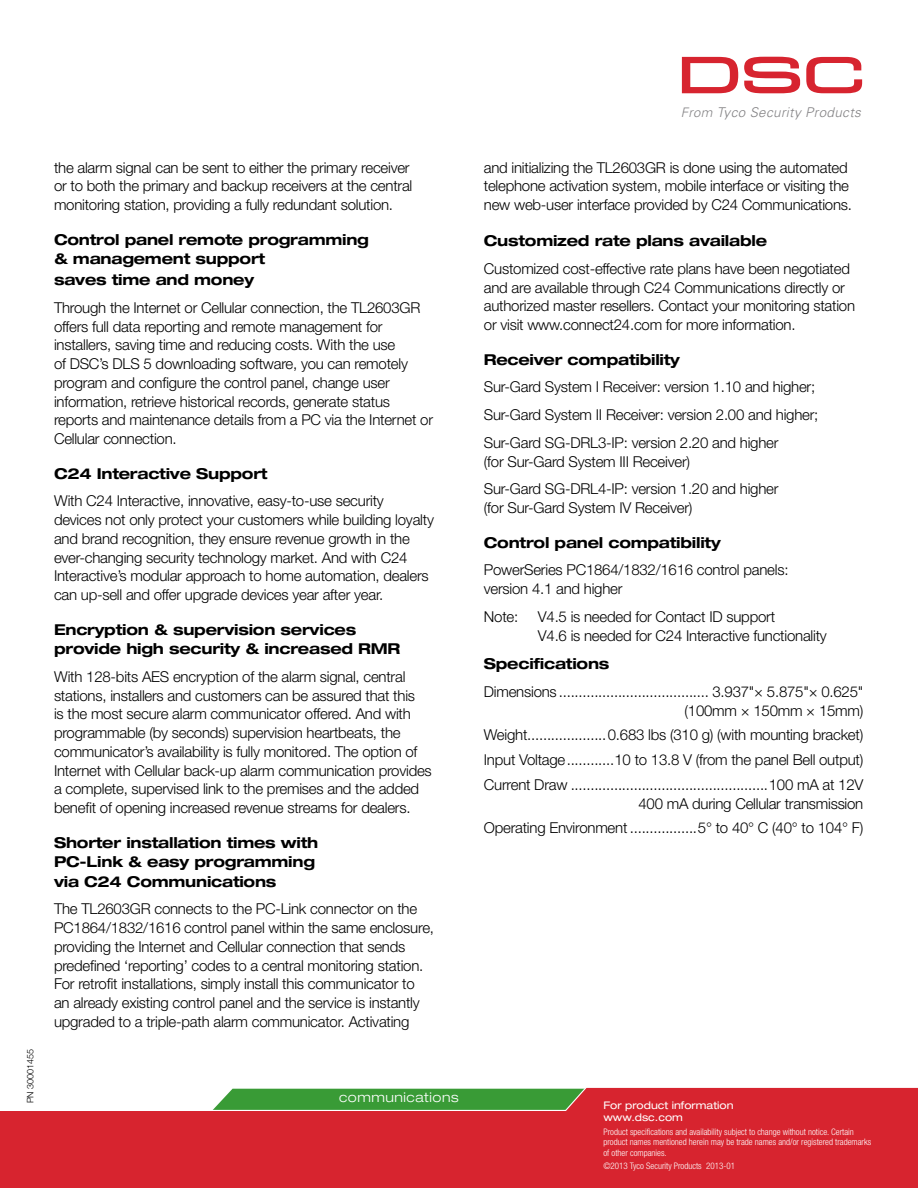
<style>
.page{position:relative;width:918px;height:1188px;background:#fff}
.page>*{position:absolute;margin:0;border:0;box-sizing:border-box;transform-origin:0 0}
.t1{font:300 15px/18.8px "Helvetica Neue LT Pro";letter-spacing:-.015em;color:#000}
.t2{font:700 expanded 15px/19.5px "Helvetica Neue LT Std";letter-spacing:-.015em;color:#000}
.t3{font:italic 300 13.5px "Univers";letter-spacing:.025em;color:#848385}
.t4{font:300 expanded 13.5px "Helvetica Neue LT Std";letter-spacing:.04em;color:#fff}
.t5{font:expanded 10.5px/12.6px "Helvetica Neue LT Std";color:#fff}
.t6{font:300 condensed 9px/10.8px "Helvetica Neue LT Pro";color:#fff}
.t7{font:300 9px "Helvetica Neue LT Pro";color:#000}
.s1{font-size:13.2px}
.s2{font-family:"Helvetica Neue LT Std"}
</style>
<div class="page">
<svg style="left:0;top:1087px;width:918px;height:101px;background:#cd3d3e"></svg>
<svg style="left:682px;top:57px;width:56px;height:36px"></svg>
<svg style="left:744px;top:57px;width:56px;height:36px"></svg>
<svg style="left:806px;top:57px;width:56px;height:36px"></svg>
<p class="t7" style="left:25px;top:1103px;width:56px;rotate:-90deg">PN 30001455</p>
<p class="t1" style="left:54px;top:158px;width:360px">the alarm signal can be sent to either the primary receiver or to both the primary and backup receivers at the central monitoring station, providing a fully redundant solution.</p>
<p class="t2" style="left:54px;top:229px;width:316px">Control panel remote programming &amp; management support</p>
<p class="t2" style="left:54px;top:270px;width:202px">saves time and money</p>
<p class="t1" style="left:54px;top:298px;width:381px">Through the Internet or Cellular connection, the TL2603GR offers full data reporting and remote management for installers, saving time and reducing costs. With the use<br>of DSC’s DLS 5 downloading software, you can remotely program and configure the control panel, change user information, retrieve historical records, generate status reports and maintenance details from a PC via the Internet or Cellular connection.</p>
<p class="t2" style="left:54px;top:463px;width:215px">C24 Interactive Support</p>
<p class="t1" style="left:54px;top:491px;width:381px">With C24 Interactive, innovative, easy-to-use security devices not only protect your customers while building loyalty and brand recognition, they ensure revenue growth in the ever-changing security technology market. And with C24<br>Interactive’s modular approach to home automation, dealers can up-sell and offer upgrade devices year after year.</p>
<p class="t2" style="left:54px;top:619px;width:348px">Encryption &amp; supervision services provide high security &amp; increased RMR</p>
<p class="t1" style="left:54px;top:667px;width:379px">With 128-bits AES encryption of the alarm signal, central stations, installers and customers can be assured that this<br>is the most secure alarm communicator offered. And with programmable (by seconds) supervision heartbeats, the communicator’s availability is fully monitored. The option of Internet with Cellular back-up alarm communication provides a complete, supervised link to the premises and the added benefit of opening increased revenue streams for dealers.</p>
<p class="t2" style="left:54px;top:832px;width:266px">Shorter installation times with<br>PC-Link &amp; easy programming via C24 Communications</p>
<p class="t1" style="left:54px;top:899px;width:382px">The TL2603GR connects to the PC-Link connector on the PC1864/1832/1616 control panel within the same enclosure, providing the Internet and Cellular connection that sends predefined ‘reporting’ codes to a central monitoring station.<br>For retrofit installations, simply install this communicator to an already existing control panel and the service is instantly upgraded to a triple-path alarm communicator. Activating</p>
<p class="t4" style="left:339px;top:1089px;width:121px">communications</p>
<p class="t3" style="left:681px;top:104px;width:182px"><span class="s1">From</span> Tyco Security Products</p>
<p class="t1" style="left:484px;top:158px;width:370px">and initializing the TL2603GR is done using the automated telephone activation system, mobile interface or visiting the new web-user interface provided by C24 Communications.</p>
<p class="t2" style="left:484px;top:231px;width:285px">Customized rate plans available</p>
<p class="t1" style="left:484px;top:259px;width:373px">Customized cost-effective rate plans have been negotiated and are available through C24 Communications directly or authorized master resellers. Contact your monitoring station or visit www.connect24.com for more information.</p>
<p class="t2" style="left:484px;top:349px;width:198px">Receiver compatibility</p>
<p class="t1" style="left:484px;top:373px;width:336px;line-height:27.8px">Sur-Gard System I Receiver: version 1.10 and higher;<br>Sur-Gard System II Receiver: version 2.00 and higher;<br>Sur-Gard SG-DRL3-IP: version 2.20 and higher</p>
<p class="t1" style="left:484px;top:447px;width:296px;line-height:27.8px">(for Sur-Gard System III Receiver)<br>Sur-Gard SG-DRL4-IP: version 1.20 and higher</p>
<p class="t1" style="left:484px;top:498px;width:210px">(for Sur-Gard System IV Receiver)</p>
<p class="t2" style="left:484px;top:532px;width:238px">Control panel compatibility</p>
<p class="t1" style="left:484px;top:560px;width:306px">PowerSeries PC1864/1832/1616 control panels: version 4.1 and higher</p>
<p class="t1" style="left:484px;top:607px;width:36px">Note:</p>
<p class="t1" style="left:538px;top:607px;width:290px">V4.5 is needed for Contact ID support<br>V4.6 is needed for C24 Interactive functionality</p>
<p class="t2" style="left:484px;top:654px;width:127px">Specifications</p>
<p class="t1" style="left:484px;top:682px;width:381px;text-align:right">Dimensions ...................................... 3.937<span class="s2">"</span>× 5.875<span class="s2">"</span>× 0.625<span class="s2">" </span>(100mm × 150mm × 15mm)</p>
<p class="t1" style="left:484px;top:722px;width:381px;line-height:24.8px;text-align:justify">Weight....................0.683 lbs (310 g) (with mounting bracket)<br>Input Voltage............10 to 13.8 V (from the panel Bell output)<br>Current Draw ..................................................100 mA at 12V</p>
<p class="t1" style="left:484px;top:791px;width:381px;line-height:24.8px;text-align:right">400 mA during Cellular transmission<br>Operating Environment .................5° to 40° C (40° to 104° F)</p>
<p class="t5" style="left:603px;top:1099px;width:132px">For product information www.dsc.com</p>
<p class="t6" style="left:603px;top:1126px;width:269px">Product specifications and availability subject to change without notice. Certain product names mentioned herein may be trade names and/or registered trademarks of other companies.</p>
<p class="t6" style="left:603px;top:1161px;width:133px">©2013 Tyco Security Products 2013-01</p>
</div>
